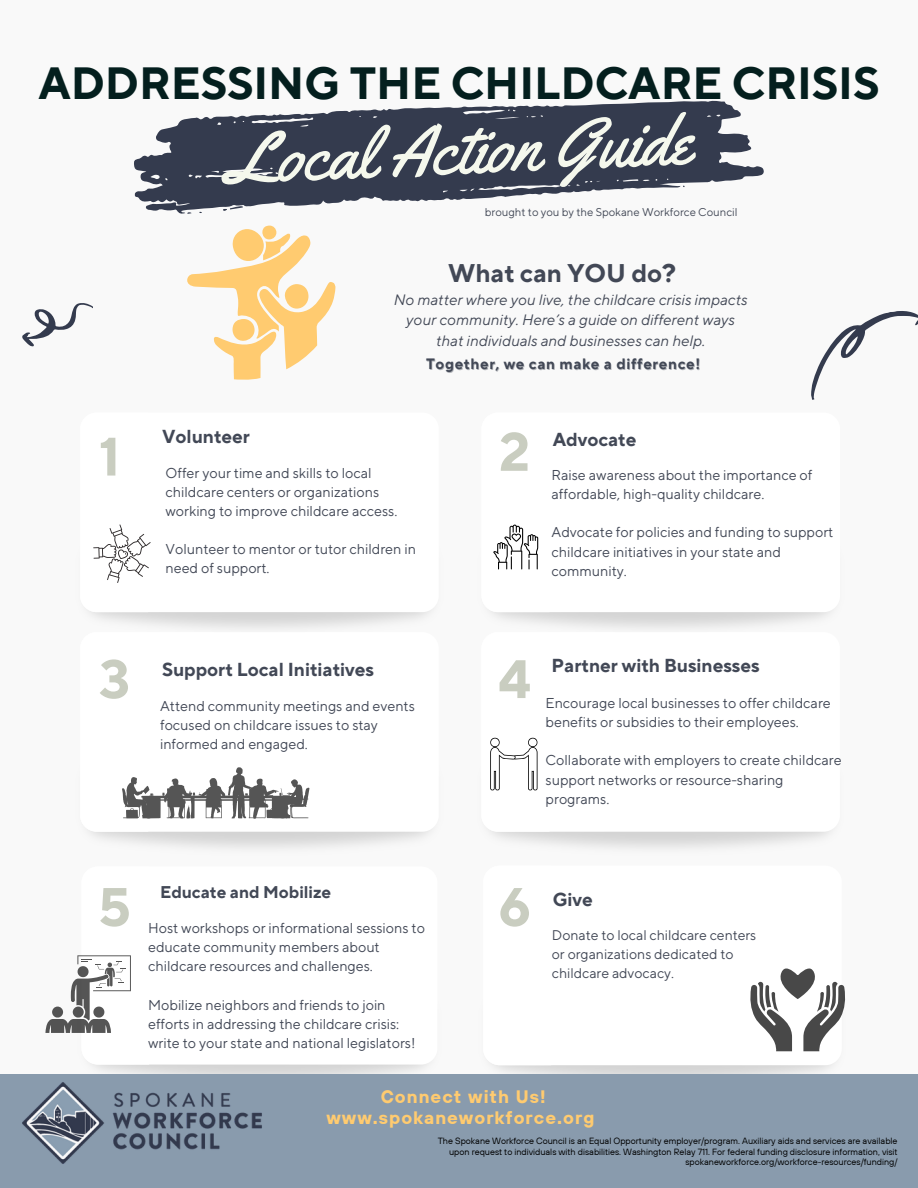
<style>
.page{position:relative;width:918px;height:1188px;background:#f9f9f9}
.page>*{position:absolute;margin:0;border:0;box-sizing:border-box;transform-origin:0 0}
.t1{font:70.5px "Yellowtail";color:#f5f8ed}
.t2{font:700 54px "TT Norms Pro";color:#c9cdc0}
.t3{font:700 45px "TT Norms Pro";color:#041f1e}
.t4{font:700 25.5px "TT Norms Pro";color:#424856}
.t5{font:700 18.75px "TT Norms Pro";color:#424856}
.t6{font:700 18px/21.3px "TT Hoves";letter-spacing:.055em;color:#ffcb70;text-align:center}
.t7{font:700 16.95px "TT Norms Pro";color:#424856}
.t8{font:italic 15px/20.2px "TT Norms Pro";color:#424856;text-align:center}
.t9{font:700 15px "TT Norms Pro";letter-spacing:.045em;color:#424856}
.t10{font:14.25px/19.2px "TT Norms Pro";color:#424856}
.t11{font:13.95px/19px "TT Norms Pro";color:#424856}
.t12{font:11.25px "TT Norms Pro";color:#424856}
.t13{font:9px/10.5px "TT Hoves";color:#000;text-align:right}
</style>
<div class="page">
<svg style="left:134px;top:100px;width:630px;height:114px;fill:#343b4e"></svg>
<svg style="left:223px;top:206px;width:20px;height:5px"></svg>
<svg style="left:172px;top:984px;width:265px;height:81px"></svg>
<svg style="left:811px;top:311px;width:107px;height:89px"></svg>
<svg style="left:22px;top:303px;width:71px;height:43px"></svg>
<div style="left:0;top:1075px;width:918px;height:113px;background:#899bad"></div>
<svg style="left:187px;top:226px;width:148px;height:154px"></svg>
<img style="left:7px;top:1067px;width:269px;height:97px">
<svg style="left:481px;top:524px;width:92px;height:88px"></svg>
<svg style="left:80px;top:524px;width:91px;height:88px"></svg>
<svg style="left:80px;top:632px;width:229px;height:200px"></svg>
<svg style="left:481px;top:632px;width:92px;height:200px"></svg>
<svg style="left:45px;top:955px;width:127px;height:110px"></svg>
<svg style="left:749px;top:968px;width:97px;height:83px"></svg>
<p class="t3" style="left:38px;top:57px;width:843px">ADDRESSING THE CHILDCARE CRISIS</p>
<h1 class="t1" style="left:224px;top:113px;width:468px;rotate:-2deg">Local Action Guide</h1>
<h4 class="t12" style="left:485px;top:205px;width:254px">brought to you by the Spokane Workforce Council</h4>
<p class="t4" style="left:448px;top:258px;width:230px">What can YOU do?</p>
<h5 class="t8" style="left:393px;top:290px;width:355px">No matter where you live, the childcare crisis impacts your community. Here’s a guide on different ways that individuals and businesses can help.</h5>
<p class="t9" style="left:426px;top:355px;width:276px">Together, we can make a difference!</p>
<p class="t5" style="left:162px;top:425px;width:89px">Volunteer</p>
<p class="t2" style="left:99px;top:424px;width:23px">1</p>
<h6 class="t2" style="left:499px;top:420px;width:33px">2</h6>
<p class="t10" style="left:166px;top:464px;width:233px">Offer your time and skills to local childcare centers or organizations working to improve childcare access.</p>
<p class="t10" style="left:166px;top:540px;width:252px">Volunteer to mentor or tutor children in need of support.</p>
<h3 class="t5" style="left:553px;top:428px;width:85px">Advocate</h3>
<p class="t10" style="left:552px;top:466px;width:262px">Raise awareness about the importance of affordable, high-quality childcare.</p>
<p class="t10" style="left:552px;top:523px;width:283px">Advocate for policies and funding to support childcare initiatives in your state and community.</p>
<h6 class="t2" style="left:99px;top:647px;width:33px">3</h6>
<p class="t2" style="left:499px;top:647px;width:33px">4</p>
<p class="t5" style="left:162px;top:658px;width:213px">Support Local Initiatives</p>
<p class="t10" style="left:160px;top:697px;width:256px">Attend community meetings and events focused on childcare issues to stay informed and engaged.</p>
<h6 class="t5" style="left:552px;top:654px;width:210px">Partner with Businesses</h6>
<h4 class="t10" style="left:546px;top:694px;width:287px">Encourage local businesses to offer childcare benefits or subsidies to their employees.</h4>
<h6 class="t10" style="left:546px;top:751px;width:298px">Collaborate with employers to create childcare support networks or resource-sharing programs.</h6>
<h4 class="t7" style="left:160px;top:882px;width:173px">Educate and Mobilize</h4>
<h6 class="t10" style="left:148px;top:919px;width:278px">Host workshops or informational sessions to educate community members about childcare resources and challenges.</h6>
<h6 class="t10" style="left:148px;top:996px;width:269px">Mobilize neighbors and friends to join efforts in addressing the childcare crisis: write to your state and national legislators!</h6>
<p class="t2" style="left:98px;top:875px;width:34px">5</p>
<p class="t2" style="left:498px;top:875px;width:34px">6</p>
<p class="t5" style="left:553px;top:888px;width:42px">Give</p>
<p class="t11" style="left:552px;top:926px;width:206px">Donate to local childcare centers or organizations dedicated to childcare advocacy.</p>
<h4 class="t6" style="left:326px;top:1085px;width:270px">Connect with Us! www.spokaneworkforce.org</h4>
<p class="t13" style="left:438px;top:1136px;width:461px">The Spokane Workforce Council is an Equal Opportunity employer/program. Auxiliary aids and services are available upon request to individuals with disabilities. Washington Relay 711. For federal funding disclosure information, visit spokaneworkforce.org/workforce-resources/funding/</p>
</div>
